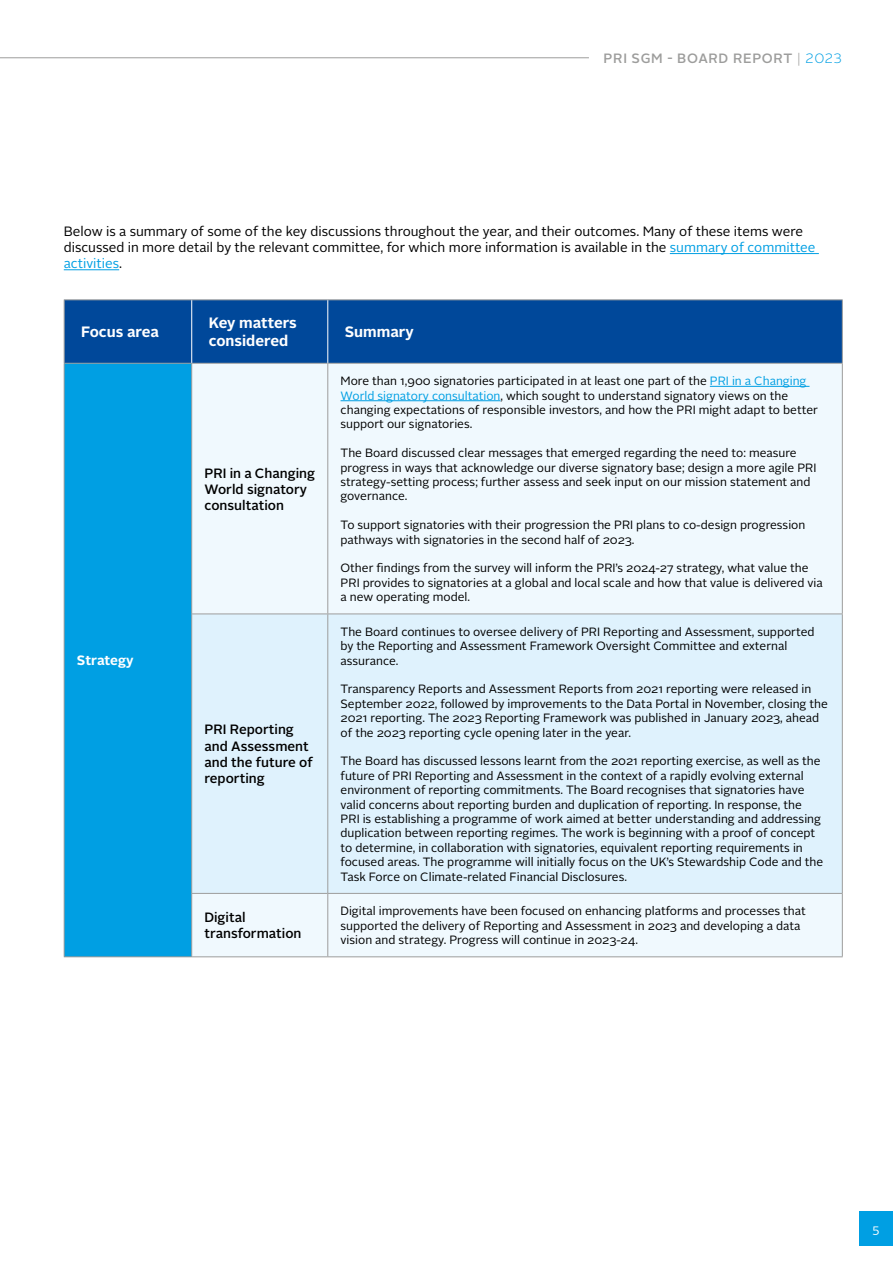
<style>
.page{position:relative;width:893px;height:1263px;background:#fff}
.page>*{position:absolute;margin:0;border:0;box-sizing:border-box;transform-origin:0 0}
.t1{font:700 15px/18px "Alright Sans";color:#fff}
.t2{font:13.5px/16.2px "Alright Sans";color:#000}
.t3{font:500 13.5px/16.2px "Alright Sans";color:#000}
.t4{font:500 13.5px "Alright Sans";letter-spacing:.05em;color:#9d9d9c}
.t5{font:700 13.5px "Alright Sans";letter-spacing:-.005em;color:#fff}
.t6{font:12px/14.4px "Alright Sans";color:#000}
.t7{font:12px "Alright Sans";color:#fff}
.s1{font-weight:300}
.s2{font-weight:300;color:#009fe3}
.s3{color:#009fe3}
</style>
<div class="page">
<div style="left:859px;top:1212px;width:34px;height:34px;background:#009fe3"></div>
<hr style="left:0;top:57px;width:589px;height:1px;background:#9d9d9c">
<hr style="left:670px;top:253px;width:149px;height:1px;background:#009fe3">
<hr style="left:64px;top:269px;width:55px;height:1px;background:#009fe3">
<div style="left:65px;top:300px;width:777px;height:63px;background:#00489a"></div>
<div style="left:64px;top:363px;width:128px;height:594px;background:#009fe3"></div>
<div style="left:192px;top:364px;width:650px;height:592px;background:#f0f9fe"></div>
<div style="left:192px;top:614px;width:650px;height:279px;background:#dff2fd"></div>
<hr style="left:64px;top:364px;width:1px;height:250px;background:#9d9d9c">
<hr style="left:191px;top:364px;width:1px;height:249px;background:#9d9d9c">
<hr style="left:327px;top:364px;width:1px;height:249px;background:#9d9d9c">
<hr style="left:842px;top:364px;width:1px;height:249px;background:#9d9d9c">
<hr style="left:64px;top:614px;width:1px;height:279px;background:#9d9d9c">
<hr style="left:191px;top:613px;width:137px;height:1px;background:#9d9d9c">
<hr style="left:191px;top:614px;width:1px;height:279px;background:#9d9d9c">
<hr style="left:328px;top:613px;width:515px;height:1px;background:#9d9d9c">
<hr style="left:327px;top:614px;width:1px;height:279px;background:#9d9d9c">
<hr style="left:842px;top:614px;width:1px;height:279px;background:#9d9d9c">
<hr style="left:64px;top:893px;width:1px;height:63px;background:#9d9d9c">
<hr style="left:191px;top:893px;width:137px;height:1px;background:#9d9d9c">
<hr style="left:191px;top:894px;width:1px;height:62px;background:#9d9d9c">
<hr style="left:328px;top:893px;width:515px;height:1px;background:#9d9d9c">
<hr style="left:327px;top:894px;width:1px;height:62px;background:#9d9d9c">
<hr style="left:842px;top:894px;width:1px;height:62px;background:#9d9d9c">
<hr style="left:64px;top:956px;width:128px;height:1px;background:#9d9d9c">
<hr style="left:192px;top:956px;width:136px;height:1px;background:#9d9d9c">
<hr style="left:328px;top:956px;width:515px;height:1px;background:#9d9d9c">
<hr style="left:64px;top:299px;width:128px;height:1px;background:#9d9d9c">
<hr style="left:64px;top:300px;width:1px;height:63px;background:#9d9d9c">
<hr style="left:192px;top:299px;width:136px;height:1px;background:#9d9d9c">
<hr style="left:328px;top:299px;width:515px;height:1px;background:#9d9d9c">
<hr style="left:842px;top:300px;width:1px;height:63px;background:#9d9d9c">
<hr style="left:64px;top:363px;width:128px;height:1px;background:#9d9d9c">
<hr style="left:192px;top:363px;width:136px;height:1px;background:#9d9d9c">
<hr style="left:328px;top:363px;width:515px;height:1px;background:#9d9d9c">
<hr style="left:191px;top:300px;width:1px;height:63px;background:#fff">
<hr style="left:327px;top:300px;width:1px;height:63px;background:#fff">
<hr style="left:710px;top:386px;width:99px;height:1px;background:#009fe3">
<hr style="left:341px;top:400px;width:159px;height:1px;background:#009fe3">
<p class="t4" style="left:604px;top:49px;width:240px">PRI SGM - BOARD REPORT <span class="s1">|</span> <span class="s2">2023</span></p>
<p class="t2" style="left:64px;top:223px;width:753px">Below is a summary of some of the key discussions throughout the year, and their outcomes. Many of these items were discussed in more detail by the relevant committee, for which more information is available in the <span class="s3">summary of committee activities</span>.</p>
<p class="t1" style="left:81px;top:323px;width:79px">Focus area</p>
<p class="t1" style="left:209px;top:314px;width:90px">Key matters considered</p>
<p class="t1" style="left:345px;top:323px;width:71px">Summary</p>
<p class="t5" style="left:77px;top:651px;width:58px">Strategy</p>
<p class="t3" style="left:204px;top:465px;width:112px">PRI in a Changing<br>World signatory consultation</p>
<p class="t3" style="left:204px;top:722px;width:110px">PRI Reporting and Assessment and the future of reporting</p>
<p class="t6" style="left:341px;top:374px;width:479px">More than 1,900 signatories participated in at least one part of the <span class="s3">PRI in a Changing World signatory consultation</span>, which sought to understand signatory views on the changing expectations of responsible investors, and how the PRI might adapt to better support our signatories.</p>
<p class="t6" style="left:341px;top:446px;width:477px">The Board discussed clear messages that emerged regarding the need to: measure progress in ways that acknowledge our diverse signatory base; design a more agile PRI strategy-setting process; further assess and seek input on our mission statement and governance.</p>
<p class="t6" style="left:341px;top:518px;width:466px">To support signatories with their progression the PRI plans to co-design progression pathways with signatories in the second half of 2023.</p>
<p class="t6" style="left:341px;top:561px;width:484px">Other findings from the survey will inform the PRI’s 2024-27 strategy, what value the<br>PRI provides to signatories at a global and local scale and how that value is delivered via a new operating model.</p>
<p class="t6" style="left:341px;top:625px;width:476px">The Board continues to oversee delivery of PRI Reporting and Assessment, supported by the Reporting and Assessment Framework Oversight Committee and external assurance.</p>
<p class="t6" style="left:341px;top:682px;width:489px">Transparency Reports and Assessment Reports from 2021 reporting were released in September 2022, followed by improvements to the Data Portal in November, closing the 2021 reporting. The 2023 Reporting Framework was published in January 2023, ahead of the 2023 reporting cycle opening later in the year.</p>
<p class="t6" style="left:341px;top:754px;width:484px">The Board has discussed lessons learnt from the 2021 reporting exercise, as well as the future of PRI Reporting and Assessment in the context of a rapidly evolving external environment of reporting commitments. The Board recognises that signatories have valid concerns about reporting burden and duplication of reporting. In response, the PRI is establishing a programme of work aimed at better understanding and addressing duplication between reporting regimes. The work is beginning with a proof of concept to determine, in collaboration with signatories, equivalent reporting requirements in focused areas. The programme will initially focus on the UK’s Stewardship Code and the Task Force on Climate-related Financial Disclosures.</p>
<p class="t3" style="left:204px;top:909px;width:99px">Digital transformation</p>
<p class="t6" style="left:341px;top:904px;width:467px">Digital improvements have been focused on enhancing platforms and processes that supported the delivery of Reporting and Assessment in 2023 and developing a data vision and strategy. Progress will continue in 2023-24.</p>
<p class="t7" style="left:872px;top:1221px;width:8px">5</p>
</div>
